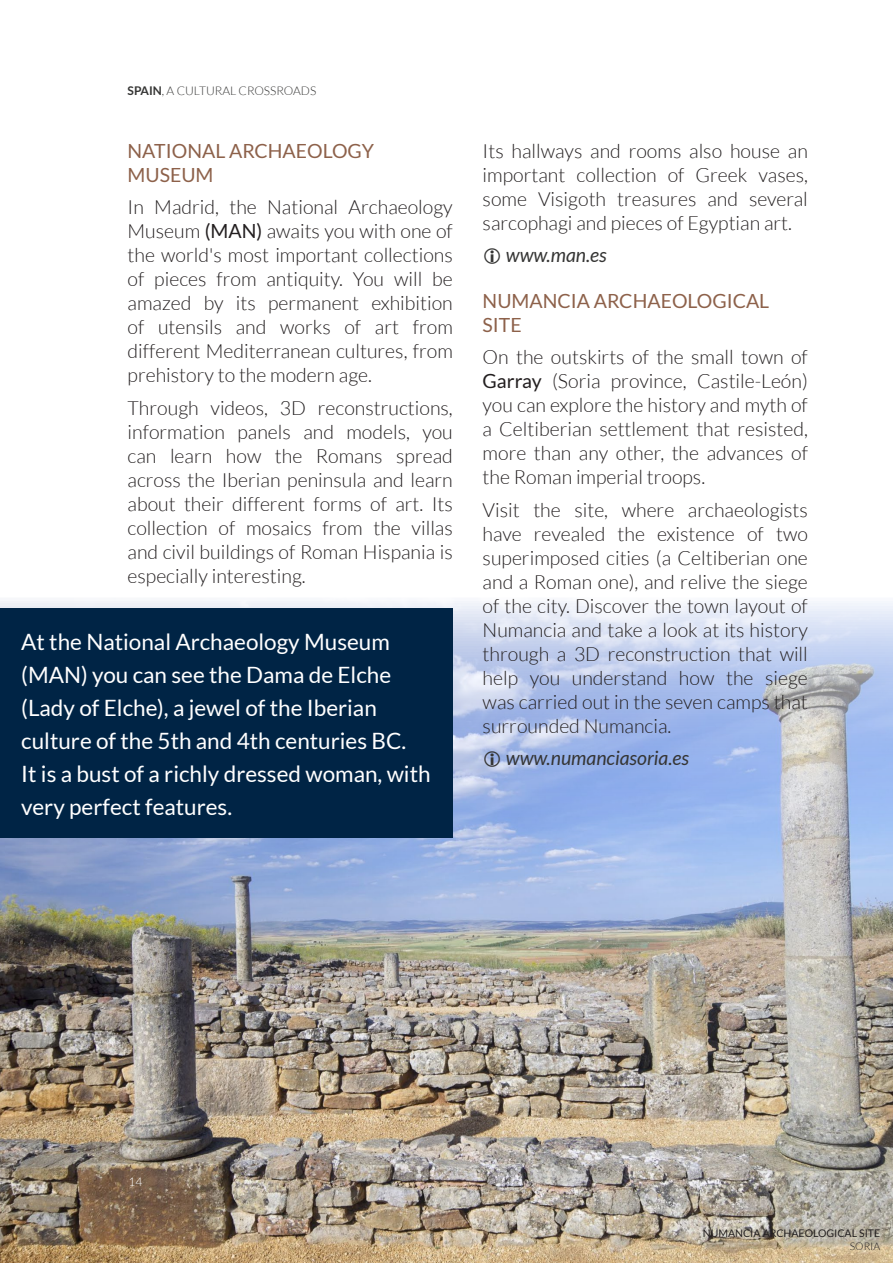
<style>
.page{position:relative;width:893px;height:1263px;background:#fff}
.page>*{position:absolute;margin:0;border:0;box-sizing:border-box;transform-origin:0 0}
.Destacado{font:22.5px/33px "Lato";color:#fff}
.Body{font:300 19.5px/24px "Lato";color:#231f20;text-align:justify}
.t1{font:19.5px/24px "Lato";color:#8d614a}
.t2{font:italic 19.5px "Lato";color:#353534}
.t3{font:300 12px "Lato";color:#353534}
.t4{font:300 12px "Lato";color:#fff}
.PIE_ARRIBA{font:10.5px "Lato";color:#231f20}
.SUBPIE_ARRIBA{font:300 10.5px "Lato";color:#231f20}
.s1{font-weight:700}
.s2{font-weight:400}
</style>
<div class="page">
<img style="left:0;top:601px;width:893px;height:662px">
<div style="left:0;top:608px;width:453px;height:230px;background:#002445"></div>
<svg style="left:485px;top:751px;width:15px;height:16px"></svg>
<p class="t3" style="left:128px;top:84px;width:190px"><span class="s1">SPAIN</span>, A CULTURAL CROSSROADS</p>
<h3 class="t1" style="left:128px;top:139px;width:248px">NATIONAL ARCHAEOLOGY<br>MUSEUM</h3>
<p class="Body" style="left:128px;top:195px;width:327px">In Madrid, the National Archaeology Museum <span class="s2">(MAN)</span> awaits you with one of the world's most important collections of pieces from antiquity. You will be amazed by its permanent exhibition of utensils and works of art from different Mediterranean cultures, from prehistory to the modern age.</p>
<p class="Body" style="left:128px;top:396px;width:327px">Through videos, 3D reconstructions, information panels and models, you can learn how the Romans spread across the Iberian peninsula and learn about their different forms of art. Its collection of mosaics from the villas and civil buildings of Roman Hispania is especially interesting.</p>
<p class="Destacado" style="left:21px;top:625px;width:411px">At the National Archaeology Museum (MAN) you can see the Dama de Elche (Lady of Elche), a jewel of the Iberian culture of the 5th and 4th centuries BC.<br>It is a bust of a richly dressed woman, with very perfect features.</p>
<p class="Body" style="left:483px;top:139px;width:327px">Its hallways and rooms also house an important collection of Greek vases, some Visigoth treasures and several sarcophagi and pieces of Egyptian art.</p>
<p class="t2" style="left:506px;top:244px;width:102px">www.man.es</p>
<h3 class="t1" style="left:483px;top:288px;width:288px">NUMANCIA ARCHAEOLOGICAL<br>SITE</h3>
<p class="Body" style="left:483px;top:345px;width:327px">On the outskirts of the small town of <span class="s2">Garray</span> (Soria province, Castile-León) you can explore the history and myth of a Celtiberian settlement that resisted, more than any other, the advances of the Roman imperial troops.</p>
<p class="Body" style="left:483px;top:498px;width:327px">Visit the site, where archaeologists have revealed the existence of two superimposed cities (a Celtiberian one and a Roman one), and relive the siege of the city. Discover the town layout of Numancia and take a look at its history through a 3D reconstruction that will help you understand how the siege was carried out in the seven camps that surrounded Numancia.</p>
<p class="t2" style="left:506px;top:747px;width:185px">www.numanciasoria.es</p>
<p class="t4" style="left:128px;top:1175px;width:15px">14</p>
<p class="PIE_ARRIBA" style="left:703px;top:1227px;width:179px">NUMANCIA ARCHAEOLOGICAL SITE</p>
<p class="SUBPIE_ARRIBA" style="left:850px;top:1240px;width:32px">SORIA</p>
</div>
